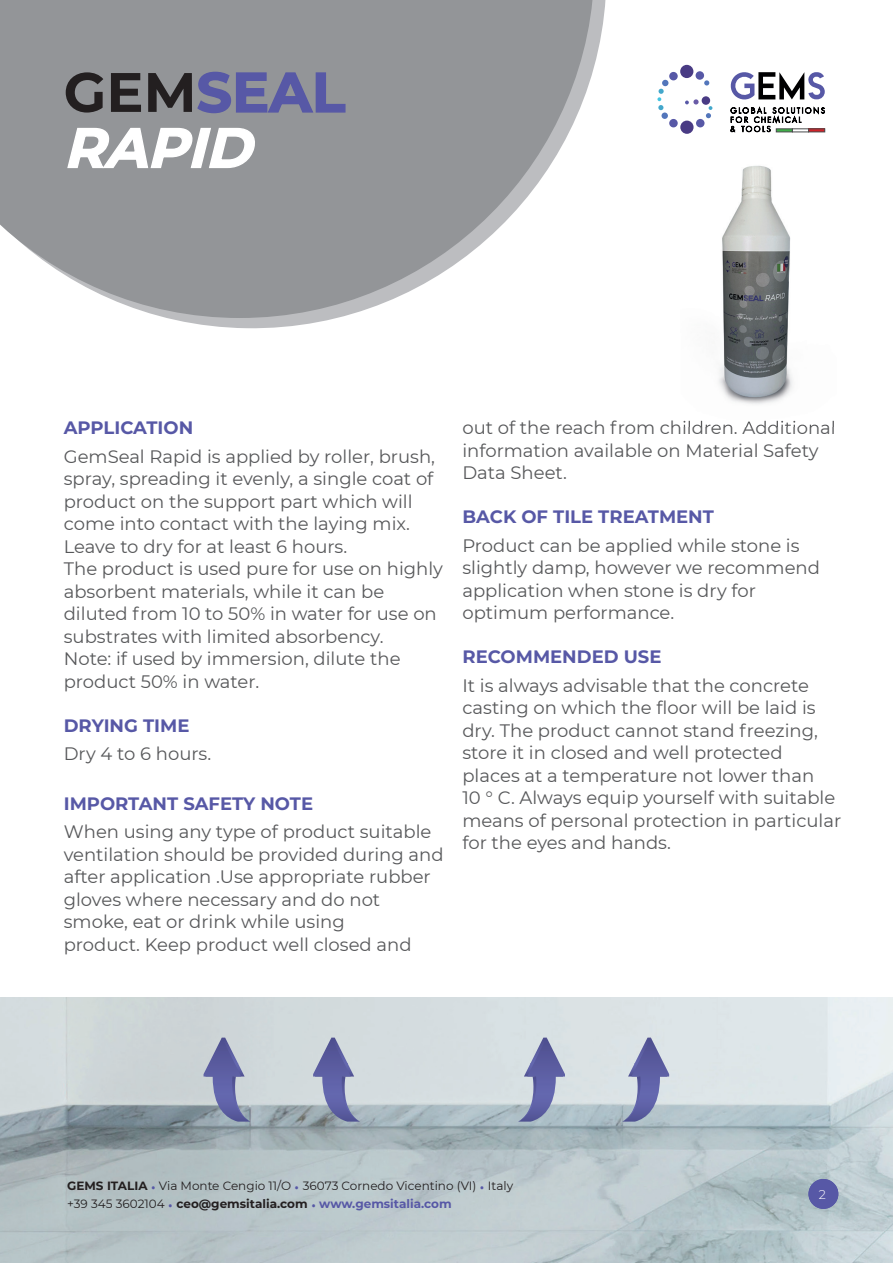
<style>
.page{position:relative;width:893px;height:1263px;background:#fff}
.page>*{position:absolute;margin:0;border:0;box-sizing:border-box;transform-origin:0 0}
.t1{font:italic 700 55.5px/55.5px "Montserrat";color:#fff}
.t2{font:18px/22.5px "Montserrat";color:#57585a}
.t3{font:700 18px "Montserrat";color:#5758a6}
.t4{font:300 12.6px "Montserrat";color:#fff}
.t5{font:12px/18px "Montserrat";color:#231f20}
.s1{font-style:normal;color:#231f20}
.s2{font-style:normal;color:#5758a6}
.s3{font-weight:700}
.s4{font-family:"Gotham Narrow";color:#5758a6}
.s5{font-weight:700;color:#5758a6}
</style>
<div class="page">
<img style="left:0;top:997px;width:893px;height:266px">
<svg style="left:622px;top:1037px;width:47px;height:84px;background:#9ca3c4"></svg>
<svg style="left:518px;top:1037px;width:47px;height:84px;background:#9aa1c2"></svg>
<svg style="left:313px;top:1037px;width:47px;height:84px;background:#969cbd"></svg>
<svg style="left:204px;top:1037px;width:46px;height:84px;background:#9198b9"></svg>
<svg style="left:167px;top:0;width:439px;height:329px"></svg>
<svg style="left:0;top:0;width:594px;height:318px;background:#a3a5a7"></svg>
<div style="left:680px;top:121px;width:13px;height:13px;background:#493b84;border-radius:50%"></div>
<div style="left:669px;top:119px;width:9px;height:8px;background:#5758a6;border-radius:50%"></div>
<div style="left:661px;top:113px;width:7px;height:6px;background:#5376bb;border-radius:50%"></div>
<div style="left:696px;top:119px;width:8px;height:8px;background:#5758a6;border-radius:50%"></div>
<div style="left:680px;top:65px;width:13px;height:13px;background:#493b84;border-radius:50%"></div>
<div style="left:696px;top:71px;width:8px;height:9px;background:#5758a6;border-radius:50%"></div>
<div style="left:702px;top:96px;width:8px;height:9px;background:#493b84;border-radius:50%"></div>
<svg style="left:704px;top:80px;width:5px;height:6px"></svg>
<div style="left:669px;top:72px;width:9px;height:8px;background:#5758a6;border-radius:50%"></div>
<svg style="left:657px;top:80px;width:11px;height:30px"></svg>
<svg style="left:706px;top:106px;width:6px;height:12px"></svg>
<svg style="left:685px;top:99px;width:14px;height:6px"></svg>
<svg style="left:730px;top:107px;width:95px;height:25px"></svg>
<svg style="left:730px;top:72px;width:95px;height:28px"></svg>
<div style="left:776px;top:129px;width:17px;height:3px;background:#40ae49;border:1px solid #4b4c4d"></div>
<hr style="left:792px;top:129px;width:17px;height:3px;background:#fff">
<div style="left:808px;top:129px;width:17px;height:3px;border:1px solid #4b4c4d"></div>
<div style="left:809px;top:1179px;width:29px;height:29px;background:#5758a6;border-radius:50%"></div>
<div style="left:808px;top:1179px;width:30px;height:30px;border:1px solid #5758a6;border-radius:50%"></div>
<img style="left:684px;top:165px;width:150px;height:256px">
<img style="left:683px;top:421px;width:151px;height:6px">
<h1 class="t1" style="left:64px;top:62px;width:283px"><span class="s1">GEM</span><span class="s2">SEAL<br></span>RAPID</h1>
<p class="t3" style="left:64px;top:415px;width:131px">APPLICATION</p>
<p class="t2" style="left:64px;top:444px;width:381px">GemSeal Rapid is applied by roller, brush, spray, spreading it evenly, a single coat of product on the support part which will come into contact with the laying mix.<br>Leave to dry for at least 6 hours.<br>The product is used pure for use on highly absorbent materials, while it can be diluted from 10 to 50% in water for use on substrates with limited absorbency.<br>Note: if used by immersion, dilute the product 50% in water.</p>
<p class="t3" style="left:64px;top:712px;width:127px">DRYING TIME</p>
<p class="t2" style="left:64px;top:742px;width:149px">Dry 4 to 6 hours.</p>
<p class="t3" style="left:64px;top:790px;width:251px">IMPORTANT SAFETY NOTE</p>
<p class="t2" style="left:64px;top:820px;width:381px">When using any type of product suitable ventilation should be provided during and after application .Use appropriate rubber gloves where necessary and do not smoke, eat or drink while using<br>product. Keep product well closed and</p>
<p class="t2" style="left:462px;top:416px;width:375px">out of the reach from children. Additional information available on Material Safety<br>Data Sheet.</p>
<p class="t3" style="left:462px;top:504px;width:253px">BACK OF TILE TREATMENT</p>
<p class="t2" style="left:462px;top:533px;width:359px">Product can be applied while stone is slightly damp, however we recommend application when stone is dry for optimum performance.</p>
<p class="t3" style="left:462px;top:644px;width:201px">RECOMMENDED USE</p>
<p class="t2" style="left:462px;top:674px;width:380px">It is always advisable that the concrete casting on which the floor will be laid is dry. The product cannot stand freezing, store it in closed and well protected places at a temperature not lower than<br>10 ° C. Always equip yourself with suitable means of personal protection in particular for the eyes and hands.</p>
<p class="t5" style="left:67px;top:1176px;width:447px"><span class="s3">GEMS ITALIA</span> <span class="s4">•</span> Via Monte Cengio 11/O <span class="s4">•</span> 36073 Cornedo Vicentino (VI) <span class="s4">•</span> Italy +39 345 3602104 <span class="s4">•</span> <span class="s3">ceo@gemsitalia.com</span> <span class="s4">•</span> <span class="s5">www.gemsitalia.com</span></p>
<p class="t4" style="left:819px;top:1185px;width:9px">2</p>
</div>
